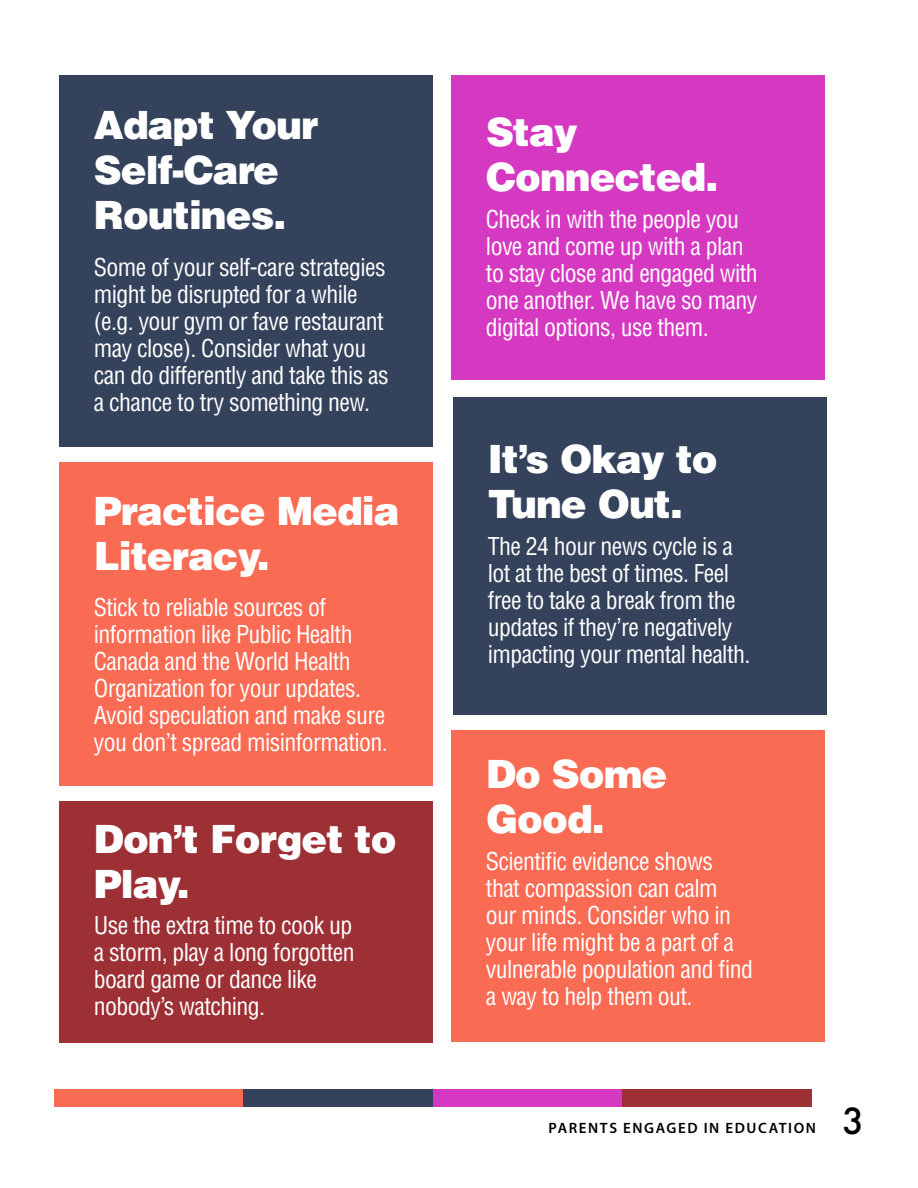
<style>
.page{position:relative;width:918px;height:1188px;background:#fff}
.page>*{position:absolute;margin:0;border:0;box-sizing:border-box;transform-origin:0 0}
.t1{font:900 39px/45px "Helvetica";letter-spacing:-.025em;color:#fff}
.t2{font:500 34.95px "Futura";color:#000}
.t3{font:condensed 24px/27px "Helvetica";letter-spacing:-.025em;color:#fff}
.t4{font:600 15px "Myriad Pro";letter-spacing:.105em;color:#000}
</style>
<div class="page">
<div style="left:54px;top:1090px;width:190px;height:17px;background:#fa6b54"></div>
<div style="left:433px;top:1090px;width:190px;height:17px;background:#d639c1"></div>
<div style="left:623px;top:1090px;width:189px;height:17px;background:#9d3035"></div>
<div style="left:244px;top:1090px;width:189px;height:17px;background:#34425c"></div>
<div style="left:59px;top:76px;width:374px;height:371px;background:#34425c"></div>
<div style="left:59px;top:462px;width:374px;height:324px;background:#fa6b54"></div>
<div style="left:451px;top:730px;width:374px;height:311px;background:#fa6b54"></div>
<div style="left:59px;top:801px;width:374px;height:242px;background:#9d3035"></div>
<div style="left:453px;top:397px;width:374px;height:318px;background:#34425c"></div>
<div style="left:451px;top:76px;width:374px;height:304px;background:#d639c1"></div>
<h1 class="t1" style="left:94px;top:101px;width:226px">Adapt Your<br>Self-Care<br>Routines.</h1>
<p class="t3" style="left:94px;top:253px;width:296px">Some of your self-care strategies might be disrupted for a while (e.g. your gym or fave restaurant may close). Consider what you can do differently and take this as a chance to try something new.</p>
<h1 class="t1" style="left:94px;top:488px;width:307px">Practice Media<br>Literacy.</h1>
<p class="t3" style="left:94px;top:593px;width:295px">Stick to reliable sources of information like Public Health<br>Canada and the World Health<br>Organization for your updates.<br>Avoid speculation and make sure you don’t spread misinformation.</p>
<h1 class="t1" style="left:94px;top:815px;width:304px">Don’t Forget to<br>Play.</h1>
<p class="t3" style="left:94px;top:911px;width:262px">Use the extra time to cook up a storm, play a long forgotten board game or dance like nobody’s watching.</p>
<h1 class="t1" style="left:486px;top:109px;width:234px">Stay<br>Connected.</h1>
<p class="t3" style="left:486px;top:205px;width:273px">Check in with the people you love and come up with a plan to stay close and engaged with one another. We have so many digital options, use them.</p>
<h1 class="t1" style="left:488px;top:436px;width:231px">It’s Okay to<br>Tune Out.</h1>
<p class="t3" style="left:488px;top:532px;width:264px">The 24 hour news cycle is a lot at the best of times. Feel free to take a break from the updates if they’re negatively impacting your mental health.</p>
<h1 class="t1" style="left:486px;top:751px;width:183px">Do Some<br>Good.</h1>
<p class="t3" style="left:486px;top:847px;width:269px">Scientific evidence shows<br>that compassion can calm our minds. Consider who in your life might be a part of a vulnerable population and find a way to help them out.</p>
<p class="t4" style="left:549px;top:1118px;width:269px">PARENTS ENGAGED IN EDUCATION</p>
<h2 class="t2" style="left:842px;top:1097px;width:23px">3</h2>
</div>
